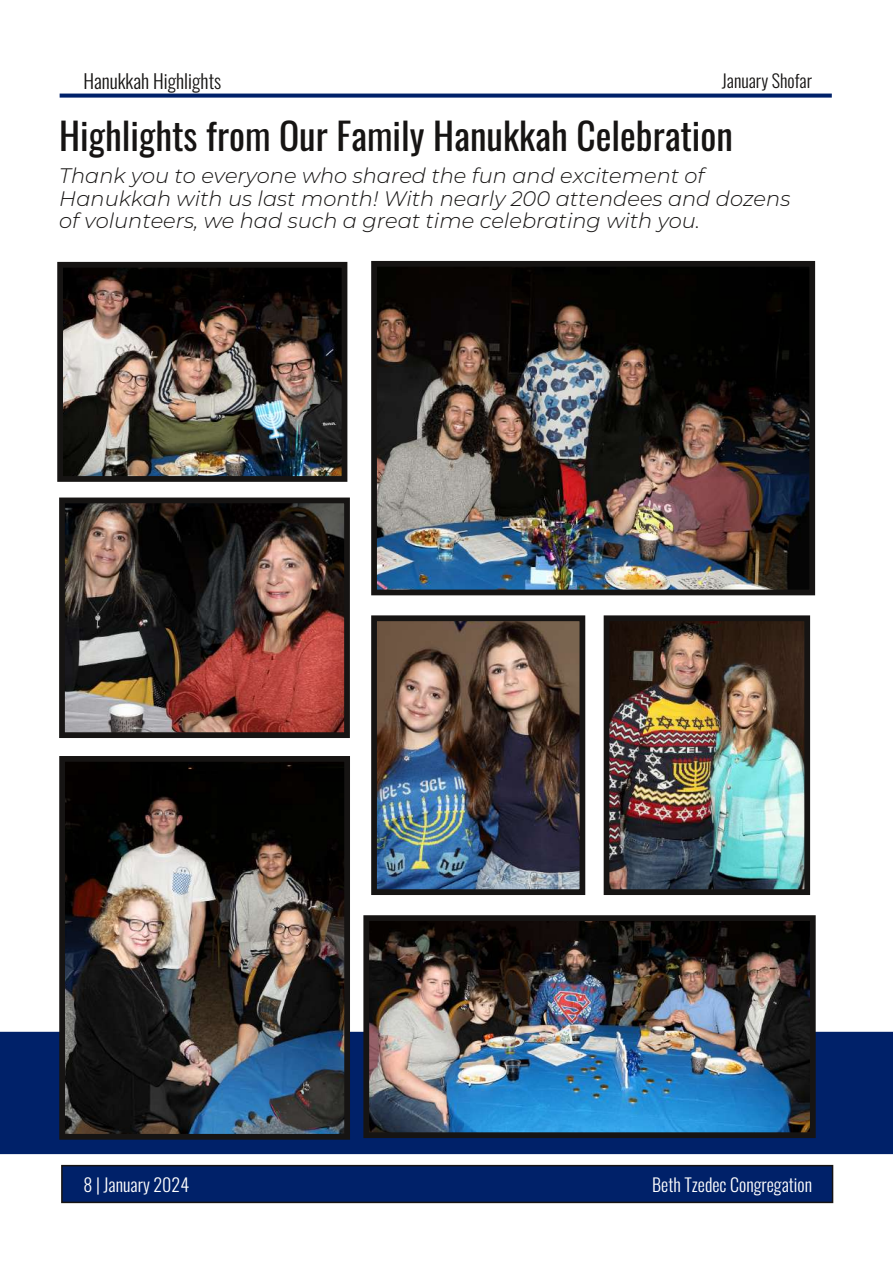
<style>
.page{position:relative;width:893px;height:1263px;background:#fff}
.page>*{position:absolute;margin:0;border:0;box-sizing:border-box;transform-origin:0 0}
.t1{font:37.5px "Oswald";color:#161413}
.t2{font:italic 300 21px/22.5px "Montserrat";color:#161413}
.t3{font:300 19.5px "Oswald";color:#161413}
.t4{font:300 18px "Oswald";color:#fff}
.t5{font:300 18px "Oswald";color:#161413}
</style>
<div class="page">
<div style="left:62px;top:1165px;width:770px;height:37px;background:#002169"></div>
<div style="left:61px;top:1165px;width:772px;height:38px;border:2px solid #161413"></div>
<div style="left:60px;top:94px;width:772px;height:4px;border:2px solid #002169"></div>
<div style="left:0;top:1032px;width:893px;height:122px;background:#002169"></div>
<img style="left:378px;top:268px;width:430px;height:320px">
<div style="left:371px;top:261px;width:444px;height:334px;border:6px solid #161413"></div>
<img style="left:64px;top:269px;width:276px;height:206px">
<div style="left:57px;top:262px;width:290px;height:220px;border:6px solid #161413"></div>
<img style="left:66px;top:763px;width:277px;height:370px">
<div style="left:59px;top:756px;width:291px;height:384px;border:6px solid #161413"></div>
<img style="left:611px;top:622px;width:192px;height:266px">
<div style="left:604px;top:615px;width:206px;height:280px;border:6px solid #161413"></div>
<img style="left:378px;top:622px;width:200px;height:266px">
<div style="left:371px;top:615px;width:214px;height:280px;border:6px solid #161413"></div>
<img style="left:66px;top:504px;width:277px;height:227px">
<div style="left:59px;top:497px;width:291px;height:241px;border:6px solid #161413"></div>
<img style="left:370px;top:922px;width:439px;height:209px">
<div style="left:363px;top:915px;width:453px;height:223px;border:6px solid #161413"></div>
<p class="t3" style="left:83px;top:66px;width:139px">Hanukkah Highlights</p>
<h1 class="t1" style="left:59px;top:107px;width:675px">Highlights from Our Family Hanukkah Celebration</h1>
<p class="t2" style="left:59px;top:164px;width:733px">Thank you to everyone who shared the fun and excitement of<br>Hanukkah with us last month! With nearly 200 attendees and dozens of volunteers, we had such a great time celebrating with you.</p>
<p class="t5" style="left:722px;top:67px;width:92px">January Shofar</p>
<p class="t4" style="left:83px;top:1170px;width:107px">8 | January 2024</p>
<p class="t4" style="left:652px;top:1170px;width:161px">Beth Tzedec Congregation</p>
</div>
